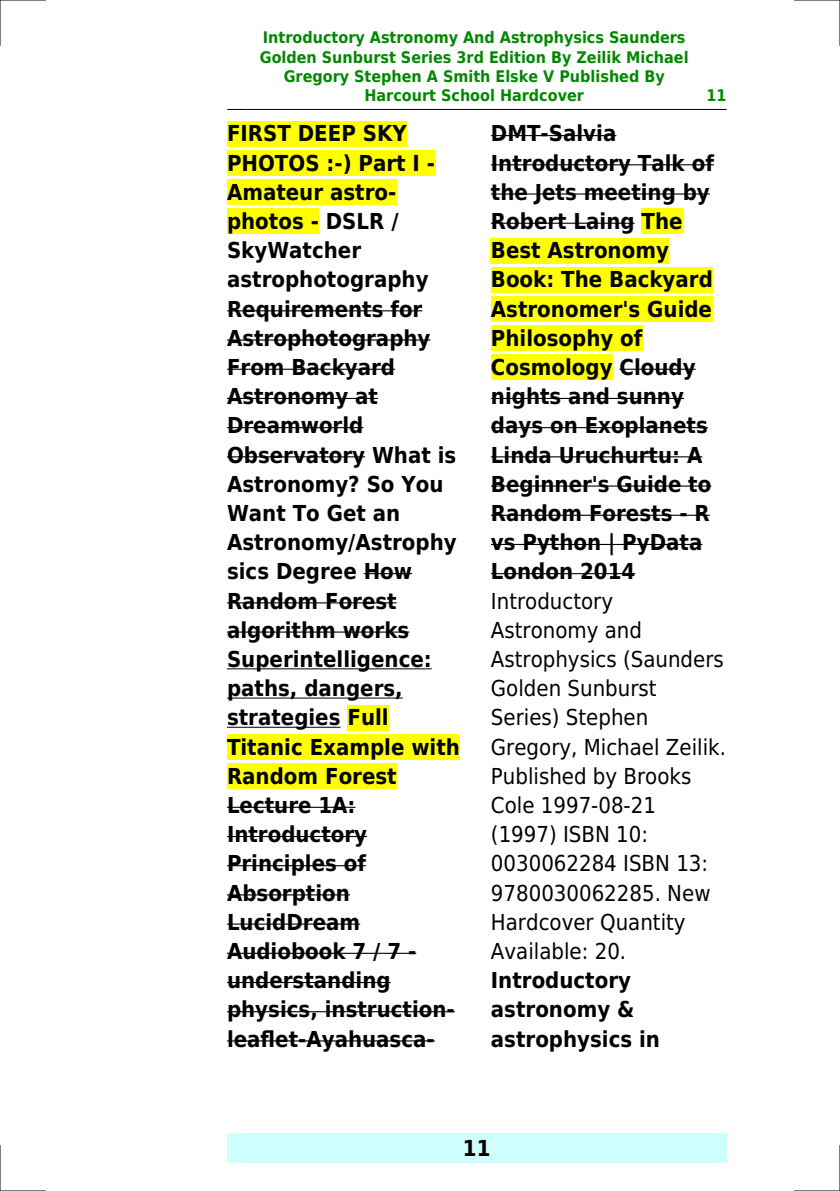
<style>
.page{position:relative;width:840px;height:1191px;background:#fff}
.page>*{position:absolute;margin:0;border:0;box-sizing:border-box;transform-origin:0 0}
.t1{font:700 22px/29.2px "DejaVu Sans Condensed";color:#000}
.t2{font:22px/29.2px "DejaVu Sans Condensed";color:#000}
.t3{font:700 16px/19.2px "DejaVu Sans Condensed";color:#080;text-align:center}
</style>
<div class="page">
<svg style="left:227px;top:109px;width:19px;height:1px"></svg>
<hr style="left:247px;top:109px;width:453px;height:1px;background:#000">
<svg style="left:701px;top:109px;width:24px;height:1px"></svg>
<div style="left:227px;top:1133px;width:499px;height:29px;background:#cffffc"></div>
<div style="left:227px;top:121px;width:179px;height:25px;background:#ff0"></div>
<div style="left:227px;top:150px;width:208px;height:26px;background:#ff0"></div>
<div style="left:227px;top:179px;width:169px;height:26px;background:#ff0"></div>
<div style="left:227px;top:208px;width:92px;height:26px;background:#ff0"></div>
<hr style="left:227px;top:310px;width:195px;height:1px;background:#000">
<hr style="left:227px;top:339px;width:203px;height:1px;background:#000">
<hr style="left:227px;top:369px;width:168px;height:1px;background:#000">
<hr style="left:227px;top:398px;width:151px;height:1px;background:#000">
<hr style="left:227px;top:427px;width:136px;height:1px;background:#000">
<hr style="left:227px;top:456px;width:138px;height:1px;background:#000">
<hr style="left:363px;top:573px;width:49px;height:1px;background:#000">
<hr style="left:227px;top:602px;width:169px;height:1px;background:#000">
<hr style="left:227px;top:631px;width:182px;height:1px;background:#000">
<hr style="left:227px;top:668px;width:204px;height:1px;background:#000">
<hr style="left:227px;top:697px;width:175px;height:1px;background:#000">
<hr style="left:227px;top:727px;width:113px;height:1px;background:#000">
<div style="left:347px;top:705px;width:41px;height:25px;background:#ff0"></div>
<div style="left:227px;top:734px;width:233px;height:26px;background:#ff0"></div>
<div style="left:227px;top:763px;width:169px;height:26px;background:#ff0"></div>
<hr style="left:227px;top:806px;width:128px;height:2px;background:#000">
<hr style="left:227px;top:836px;width:140px;height:1px;background:#000">
<hr style="left:227px;top:865px;width:139px;height:1px;background:#000">
<hr style="left:227px;top:894px;width:123px;height:1px;background:#000">
<hr style="left:227px;top:923px;width:133px;height:1px;background:#000">
<hr style="left:227px;top:952px;width:189px;height:2px;background:#000">
<hr style="left:227px;top:982px;width:163px;height:1px;background:#000">
<hr style="left:227px;top:1011px;width:227px;height:1px;background:#000">
<hr style="left:227px;top:1040px;width:207px;height:1px;background:#000">
<hr style="left:490px;top:135px;width:126px;height:1px;background:#000">
<hr style="left:490px;top:164px;width:223px;height:1px;background:#000">
<hr style="left:490px;top:193px;width:219px;height:2px;background:#000">
<hr style="left:490px;top:223px;width:144px;height:1px;background:#000">
<div style="left:641px;top:208px;width:41px;height:26px;background:#ff0"></div>
<div style="left:490px;top:238px;width:178px;height:25px;background:#ff0"></div>
<div style="left:490px;top:267px;width:222px;height:25px;background:#ff0"></div>
<div style="left:490px;top:296px;width:221px;height:26px;background:#ff0"></div>
<div style="left:490px;top:325px;width:152px;height:26px;background:#ff0"></div>
<div style="left:490px;top:354px;width:122px;height:26px;background:#ff0"></div>
<hr style="left:619px;top:369px;width:76px;height:1px;background:#000">
<hr style="left:490px;top:398px;width:193px;height:1px;background:#000">
<hr style="left:490px;top:427px;width:217px;height:1px;background:#000">
<hr style="left:490px;top:456px;width:212px;height:1px;background:#000">
<hr style="left:490px;top:485px;width:221px;height:1px;background:#000">
<hr style="left:490px;top:515px;width:219px;height:1px;background:#000">
<hr style="left:490px;top:544px;width:212px;height:1px;background:#000">
<hr style="left:490px;top:573px;width:145px;height:1px;background:#000">
<hr style="left:0;top:0;width:45px;height:1px;background:#000">
<hr style="left:794px;top:0;width:45px;height:1px;background:#000">
<hr style="left:0;top:1190px;width:45px;height:1px;background:#000">
<hr style="left:794px;top:1190px;width:45px;height:1px;background:#000">
<hr style="left:0;top:0;width:1px;height:45px;background:#000">
<hr style="left:0;top:1145px;width:1px;height:46px;background:#000">
<hr style="left:839px;top:0;width:1px;height:45px;background:#000">
<hr style="left:839px;top:1145px;width:1px;height:46px;background:#000">
<p class="t3" style="left:260px;top:28px;width:430px">Introductory Astronomy And Astrophysics Saunders Golden Sunburst Series 3rd Edition By Zeilik Michael Gregory Stephen A Smith Elske V Published By Harcourt School Hardcover</p>
<p class="t3" style="left:706px;top:86px;width:22px">11</p>
<p class="t1" style="left:227px;top:119px;width:234px">FIRST DEEP SKY<br>PHOTOS :-) Part I -<br>Amateur astro&shy;photos - DSLR /<br>SkyWatcher astrophotography<br>Requirements for<br>Astrophotography<br>From Backyard<br>Astronomy at<br>Dreamworld<br>Observatory What is<br>Astronomy? So You<br>Want To Get an<br>Astronomy/Astrophy sics Degree How<br>Random Forest algorithm works<br>Superintelligence: paths, dangers, strategies Full<br>Titanic Example with<br>Random Forest<br>Lecture 1A:<br>Introductory<br>Principles of<br>Absorption<br>LucidDream<br>Audiobook 7 / 7 - understanding physics, instruction&shy;leaflet-Ayahuasca-</p>
<p class="t1" style="left:490px;top:119px;width:224px">DMT-Salvia<br>Introductory Talk of the Jets meeting by<br>Robert Laing The<br>Best Astronomy<br>Book: The Backyard<br>Astronomer's Guide<br>Philosophy of<br>Cosmology Cloudy nights and sunny days on Exoplanets<br>Linda Uruchurtu: A<br>Beginner's Guide to<br>Random Forests - R vs Python | PyData<br>London 2014</p>
<p class="t2" style="left:490px;top:586px;width:236px">Introductory<br>Astronomy and<br>Astrophysics (Saunders<br>Golden Sunburst<br>Series) Stephen<br>Gregory, Michael Zeilik.<br>Published by Brooks<br>Cole 1997-08-21 (1997) ISBN 10:<br>0030062284 ISBN 13:<br>9780030062285. New<br>Hardcover Quantity<br>Available: 20.</p>
<p class="t1" style="left:490px;top:966px;width:170px">Introductory astronomy &amp; astrophysics in</p>
<p class="t1" style="left:462px;top:1133px;width:29px">11</p>
</div>
